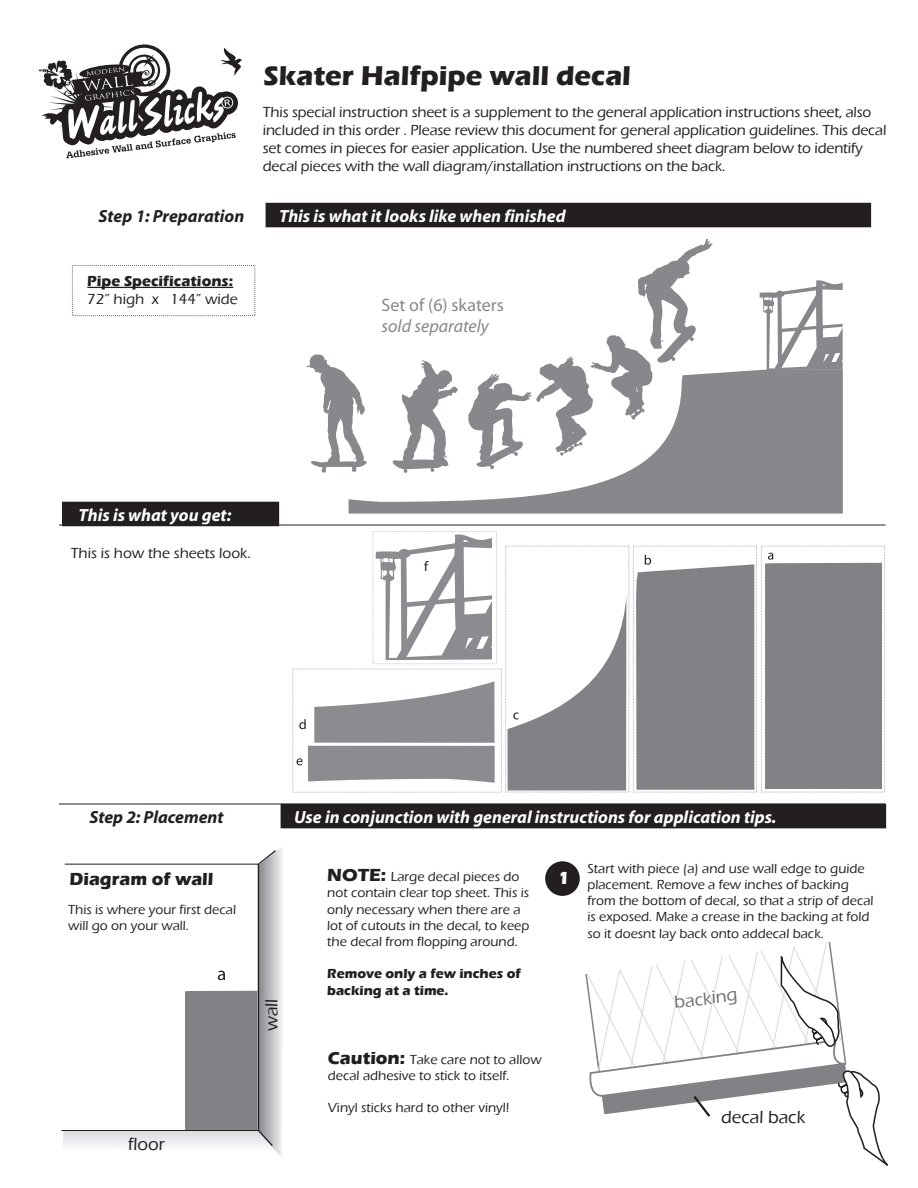
<style>
.page{position:relative;width:918px;height:1188px;background:#fff}
.page>*{position:absolute;margin:0;border:0;box-sizing:border-box;transform-origin:0 0}
.t1{font:700 28.05px "Eras ITC";color:#231f20}
.t2{font:500 18px "Eras ITC";color:#231f20}
.t3{font:18px "Myriad";color:#86888b}
.t4{font:italic 18px "Myriad";color:#86888b}
.t5{font:700 18px "Eras ITC";color:#231f20}
.t6{font:500 18px "Eras ITC";color:#6c6d70}
.t7{font:700 18px "Eras ITC";color:#fff}
.t8{font:italic 700 17.7px "Myriad";color:#fff}
.t9{font:italic 700 17.7px "Myriad";color:#231f20}
.t10{font:500 15px/18px "Eras ITC";letter-spacing:-.01em;color:#231f20}
.t11{font:700 15px "Eras ITC";color:#231f20}
.t12{font:13.95px "Myriad";color:#231f20}
.t13{font:500 13.5px/16.2px "Eras ITC";color:#231f20}
.t14{font:700 13.5px/16.2px "Eras ITC";color:#231f20}
.s1{font-weight:700;font-size:18px}
</style>
<div class="page">
<hr style="left:61px;top:1130px;width:197px;height:1px;background:#231f20">
<div style="left:545px;top:861px;width:35px;height:35px;background:#231f20;border-radius:50%"></div>
<div style="left:63px;top:502px;width:216px;height:24px;background:#231f20"></div>
<div style="left:266px;top:203px;width:605px;height:24px;background:#231f20"></div>
<svg style="left:38px;top:44px;width:218px;height:241px"></svg>
<hr style="left:87px;top:287px;width:146px;height:1px;background:#231f20">
<svg style="left:760px;top:280px;width:83px;height:89px"></svg>
<svg style="left:349px;top:369px;width:494px;height:145px;fill:#86888b"></svg>
<svg style="left:392px;top:360px;width:66px;height:113px"></svg>
<svg style="left:306px;top:354px;width:61px;height:119px"></svg>
<svg style="left:468px;top:239px;width:245px;height:230px"></svg>
<svg style="left:292px;top:531px;width:593px;height:261px"></svg>
<hr style="left:59px;top:525px;width:826px;height:1px;background:#231f20">
<hr style="left:59px;top:804px;width:826px;height:1px;background:#231f20">
<div style="left:281px;top:804px;width:605px;height:24px;background:#231f20"></div>
<svg style="left:63px;top:847px;width:219px;height:310px"></svg>
<svg style="left:585px;top:942px;width:303px;height:224px"></svg>
<h1 class="t1" style="left:263px;top:59px;width:369px">Skater Halfpipe wall decal</h1>
<p class="t10" style="left:263px;top:103px;width:625px">This special instruction sheet is a supplement to the general application instructions sheet, also included in this order . Please review this document for general application guidelines. This decal set comes in pieces for easier application. Use the numbered sheet diagram below to identify decal pieces with the wall diagram/installation instructions on the back.</p>
<h3 class="t9" style="left:99px;top:207px;width:147px">Step 1: Preparation</h3>
<h3 class="t8" style="left:279px;top:207px;width:288px">This is what it looks like when finished</h3>
<p class="t11" style="left:87px;top:273px;width:147px">Pipe Specifications:</p>
<p class="t10" style="left:87px;top:290px;width:152px">72” high x 144” wide</p>
<h2 class="t3" style="left:382px;top:296px;width:124px">Set of (6) skaters</h2>
<h2 class="t4" style="left:382px;top:317px;width:109px">sold separately</h2>
<h3 class="t8" style="left:79px;top:506px;width:154px">This is what you get:</h3>
<p class="t10" style="left:71px;top:544px;width:182px">This is how the sheets look.</p>
<p class="t12" style="left:424px;top:559px;width:6px">f</p>
<h3 class="t9" style="left:89px;top:808px;width:136px">Step 2: Placement</h3>
<h3 class="t8" style="left:294px;top:808px;width:484px">Use in conjunction with general instructions for application tips.</h3>
<h2 class="t5" style="left:70px;top:868px;width:145px">Diagram of wall</h2>
<p class="t13" style="left:587px;top:860px;width:288px">Start with piece (a) and use wall edge to guide placement. Remove a few inches of backing from the bottom of decal, so that a strip of decal is exposed. Make a crease in the backing at fold so it doesnt lay back onto addecal back.</p>
<p class="t13" style="left:327px;top:869px;width:204px"><span class="s1">NOTE:</span> Large decal pieces do not contain clear top sheet. This is only necessary when there are a lot of cutouts in the decal, to keep the decal from flopping around.</p>
<p class="t14" style="left:327px;top:966px;width:195px">Remove only a few inches of backing at a time.</p>
<h2 class="t7" style="left:558px;top:868px;width:13px">1</h2>
<p class="t13" style="left:68px;top:901px;width:169px">This is where your first decal will go on your wall.</p>
<h2 class="t2" style="left:261px;top:1031px;width:34px;rotate:-90deg">wall</h2>
<h2 class="t6" style="left:673px;top:993px;width:65px;rotate:-8deg">backing</h2>
<h2 class="t2" style="left:128px;top:1134px;width:38px">floor</h2>
<p class="t13" style="left:328px;top:1051px;width:215px"><span class="s1">Caution:</span> Take care not to allow decal adhesive to stick to itself.</p>
<p class="t13" style="left:328px;top:1100px;width:183px">Vinyl sticks hard to other vinyl!</p>
<h2 class="t2" style="left:721px;top:1107px;width:86px">decal back</h2>
</div>
